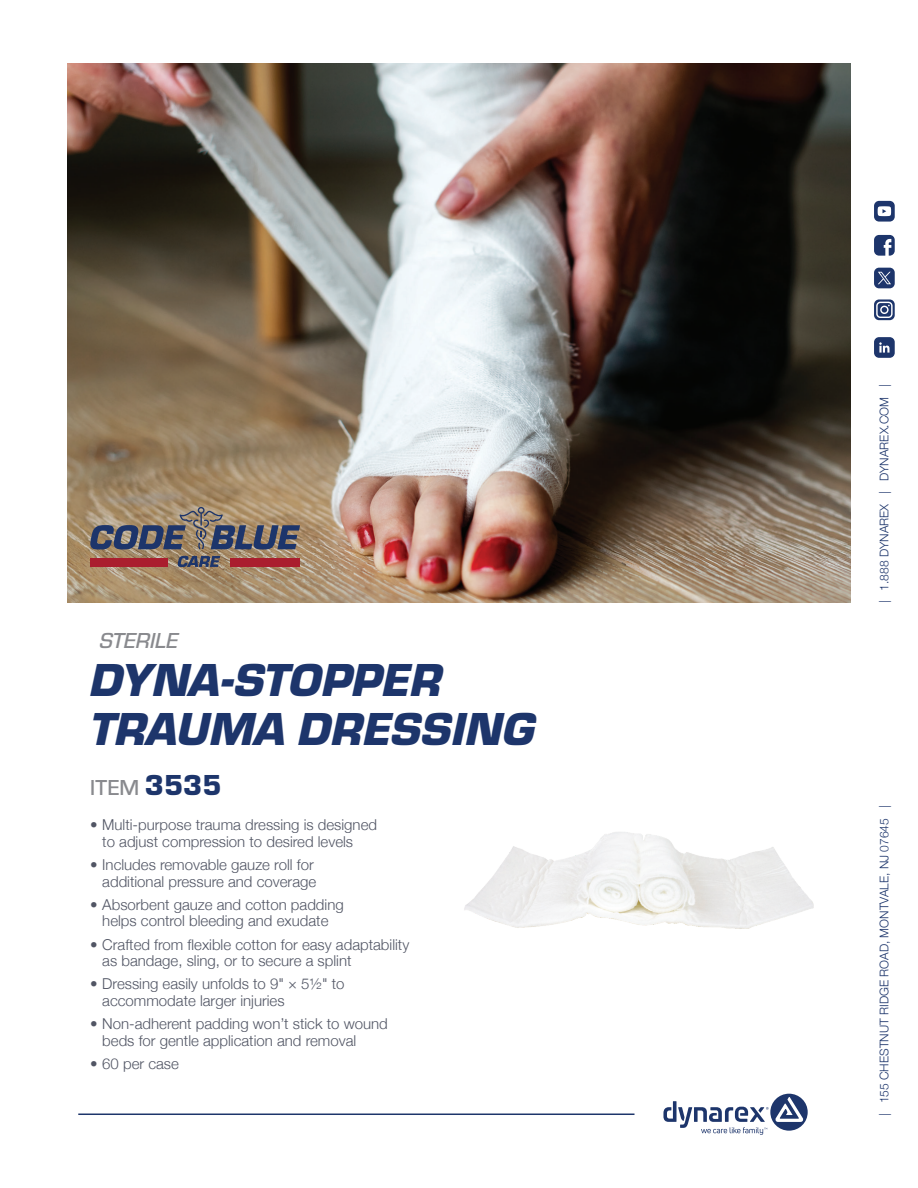
<style>
.page{position:relative;width:918px;height:1188px;background:#fff}
.page>*{position:absolute;margin:0;border:0;box-sizing:border-box;transform-origin:0 0}
.t1{font:italic 900 48px/48.4px "Eurostile";letter-spacing:-.005em;color:#1d356b}
.t2{font:500 22.5px "Eurostile";color:#898a8e}
.t3{font:22.5px "Eurostile Med Ita";color:#898a8e}
.t4{font:300 15px/16.5px "Helvetica Neue";color:#515564}
.t5{font:300 12px "Helvetica Neue";color:#1d356b}
.s1{font-weight:900;font-size:30px;color:#1d356b}
</style>
<div class="page">
<svg style="left:874px;top:235px;width:21px;height:21px"></svg>
<svg style="left:874px;top:299px;width:21px;height:21px"></svg>
<svg style="left:874px;top:268px;width:21px;height:20px"></svg>
<svg style="left:874px;top:201px;width:21px;height:21px"></svg>
<svg style="left:874px;top:337px;width:21px;height:21px"></svg>
<svg style="left:663px;top:1094px;width:145px;height:41px"></svg>
<hr style="left:78px;top:1114px;width:557px;height:1px;background:#1d356b">
<img style="left:68px;top:63px;width:782px;height:540px">
<svg style="left:90px;top:507px;width:210px;height:42px"></svg>
<svg style="left:178px;top:556px;width:42px;height:11px"></svg>
<div style="left:90px;top:558px;width:78px;height:9px;background:#aa1e2e"></div>
<div style="left:230px;top:558px;width:70px;height:9px;background:#aa1e2e"></div>
<img style="left:464px;top:832px;width:350px;height:97px">
<h2 class="t3" style="left:100px;top:625px;width:80px">STERILE</h2>
<h1 class="t1" style="left:90px;top:653px;width:447px">DYNA-STOPPER<br>TRAUMA DRESSING</h1>
<h2 class="t2" style="left:90px;top:772px;width:133px">ITEM <span class="s1">3535</span></h2>
<p class="t4" style="left:102px;top:816px;width:276px;text-indent:-12px">• Multi-purpose trauma dressing is designed to adjust compression to desired levels</p>
<p class="t4" style="left:90px;top:855px;width:227px;text-align:right">• Includes removable gauze roll for additional pressure and coverage</p>
<p class="t4" style="left:90px;top:895px;width:255px;text-align:center">• Absorbent gauze and cotton padding helps control bleeding and exudate</p>
<p class="t4" style="left:102px;top:935px;width:309px;text-indent:-12px">• Crafted from flexible cotton for easy adaptability as bandage, sling, or to secure a splint</p>
<p class="t4" style="left:102px;top:975px;width:244px;text-indent:-12px">• Dressing easily unfolds to 9" × 5½" to accommodate larger injuries</p>
<p class="t4" style="left:102px;top:1014px;width:287px;text-indent:-12px">• Non-adherent padding won’t stick to wound beds for gentle application and removal</p>
<p class="t4" style="left:90px;top:1054px;width:90px">• 60 per case</p>
<p class="t5" style="left:875px;top:603px;width:221px;rotate:-90deg">| 1.888 DYNAREX | DYNAREX.COM |</p>
<p class="t5" style="left:875px;top:1116px;width:312px;rotate:-90deg">| 155 CHESTNUT RIDGE ROAD, MONTVALE, NJ 07645 |</p>
</div>
